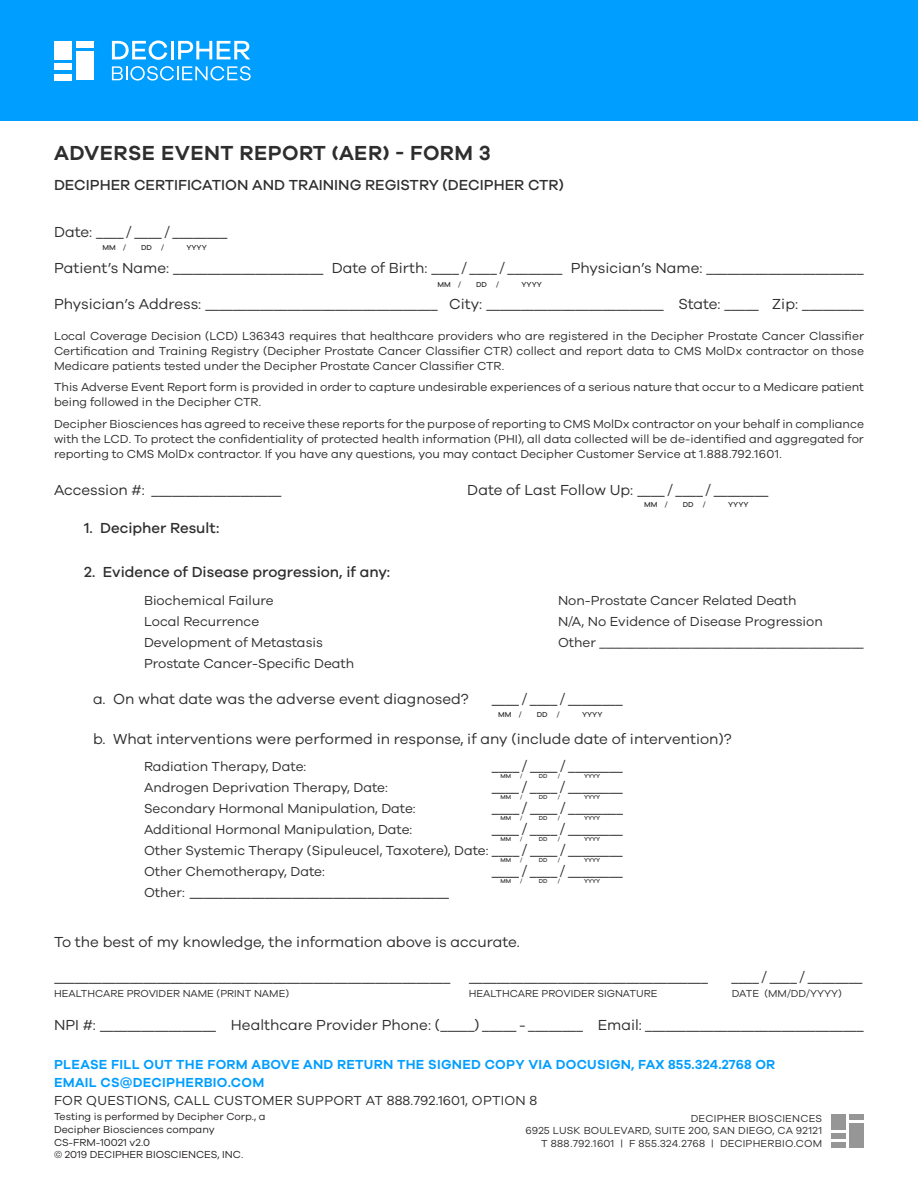
<style>
.page{position:relative;width:918px;height:1188px;background:#fff}
.page>*{position:absolute;margin:0;border:0;box-sizing:border-box;transform-origin:0 0}
.t1{font:600 21px "Galano Grotesque";letter-spacing:.02em;color:#2e2e2e}
.t2{font:15px "Galano Grotesque";color:#2e2e2e}
.t3{font:500 15px "Galano Grotesque";color:#2e2e2e}
.t4{font:13.5px "Galano Grotesque";color:#2e2e2e}
.t5{font:600 13.5px "Galano Grotesque";letter-spacing:.02em;color:#009eff}
.t6{font:13.5px "Galano Grotesque";letter-spacing:.02em;color:#2e2e2e}
.t7{font:12px/15px "Galano Grotesque";color:#2e2e2e;text-align:justify}
.t8{font:10.5px/12.6px "Galano Grotesque";letter-spacing:.01em;color:#2e2e2e;text-align:right}
.t9{font:10.5px/12.6px "Galano Grotesque";color:#231f20}
.t10{font:500 7.5px "Galano Grotesque";color:#2e2e2e}
.t11{font:500 6px "Galano Grotesque";color:#2e2e2e}
.s1{font-size:15px}
.s2{font-size:13.5px}
</style>
<div class="page">
<div style="left:0;top:0;width:918px;height:122px;background:#009eff"></div>
<hr style="left:171px;top:41px;width:3px;height:18px;background:#fff">
<svg style="left:178px;top:41px;width:72px;height:18px"></svg>
<svg style="left:112px;top:66px;width:139px;height:15px"></svg>
<div style="left:54px;top:41px;width:18px;height:18px;background:#fff"></div>
<div style="left:54px;top:74px;width:18px;height:6px;background:#fff"></div>
<div style="left:54px;top:64px;width:18px;height:6px;background:#fff"></div>
<div style="left:76px;top:41px;width:17px;height:6px;background:#fff"></div>
<div style="left:76px;top:51px;width:17px;height:29px;background:#fff"></div>
<svg style="left:112px;top:41px;width:55px;height:19px"></svg>
<div style="left:831px;top:1114px;width:15px;height:16px;background:#969696"></div>
<div style="left:831px;top:1142px;width:15px;height:6px;background:#969696"></div>
<div style="left:831px;top:1134px;width:15px;height:5px;background:#969696"></div>
<div style="left:849px;top:1114px;width:15px;height:6px;background:#969696"></div>
<div style="left:849px;top:1123px;width:15px;height:24px;background:#969696"></div>
<p class="t1" style="left:54px;top:140px;width:438px">ADVERSE EVENT REPORT (AER) - FORM 3</p>
<p class="t3" style="left:54px;top:176px;width:511px">DECIPHER CERTIFICATION AND TRAINING REGISTRY (DECIPHER CTR)</p>
<p class="t2" style="left:54px;top:223px;width:175px">Date: ____ / ____ / ________</p>
<p class="t2" style="left:54px;top:259px;width:811px">Patient’s Name: ______________________ Date of Birth: ____ / ____ / ________ Physician’s Name: _______________________</p>
<p class="t2" style="left:54px;top:295px;width:812px">Physician’s Address: __________________________________ City: __________________________ State: _____ Zip: _________</p>
<p class="t10" style="left:102px;top:243px;width:25px">MM /</p>
<p class="t10" style="left:141px;top:243px;width:25px">DD /</p>
<p class="t10" style="left:186px;top:243px;width:22px">YYYY</p>
<p class="t10" style="left:438px;top:280px;width:25px">MM /</p>
<p class="t10" style="left:476px;top:280px;width:25px">DD /</p>
<p class="t10" style="left:521px;top:280px;width:22px">YYYY</p>
<p class="t7" style="left:54px;top:328px;width:812px">Local Coverage Decision (LCD) L36343 requires that healthcare providers who are registered in the Decipher Prostate Cancer Classifier Certification and Training Registry (Decipher Prostate Cancer Classifier CTR) collect and report data to CMS MolDx contractor on those Medicare patients tested under the Decipher Prostate Cancer Classifier CTR.</p>
<p class="t7" style="left:54px;top:380px;width:812px">This Adverse Event Report form is provided in order to capture undesirable experiences of a serious nature that occur to a Medicare patient being followed in the Decipher CTR.</p>
<p class="t7" style="left:54px;top:416px;width:812px">Decipher Biosciences has agreed to receive these reports for the purpose of reporting to CMS MolDx contractor on your behalf in compliance with the LCD. To protect the confidentiality of protected health information (PHI), all data collected will be de-identified and aggregated for reporting to CMS MolDx contractor. If you have any questions, you may contact Decipher Customer Service at 1.888.792.1601.</p>
<p class="t2" style="left:54px;top:481px;width:229px">Accession #: ___________________</p>
<p class="t2" style="left:467px;top:481px;width:303px">Date of Last Follow Up: ____ / ____ / ________</p>
<p class="t3" style="left:84px;top:519px;width:137px">1. Decipher Result:</p>
<p class="t3" style="left:84px;top:562px;width:308px">2. Evidence of Disease progression, if any:</p>
<p class="t4" style="left:144px;top:592px;width:131px">Biochemical Failure</p>
<p class="t4" style="left:144px;top:613px;width:117px">Local Recurrence</p>
<p class="t4" style="left:144px;top:634px;width:180px">Development of Metastasis</p>
<p class="t4" style="left:144px;top:655px;width:212px">Prostate Cancer-Specific Death</p>
<p class="t10" style="left:644px;top:500px;width:25px">MM /</p>
<p class="t10" style="left:683px;top:500px;width:25px">DD /</p>
<p class="t10" style="left:728px;top:500px;width:22px">YYYY</p>
<p class="t4" style="left:558px;top:592px;width:240px">Non-Prostate Cancer Related Death</p>
<p class="t4" style="left:558px;top:613px;width:266px">N/A, No Evidence of Disease Progression</p>
<p class="t4" style="left:558px;top:634px;width:308px">Other ___________________________________________</p>
<p class="t2" style="left:93px;top:690px;width:377px">a. On what date was the adverse event diagnosed?</p>
<p class="t2" style="left:491px;top:690px;width:133px">____ / ____ / ________</p>
<p class="t2" style="left:93px;top:730px;width:640px">b. What interventions were performed in response, if any (include date of intervention)?</p>
<p class="t10" style="left:498px;top:710px;width:25px">MM /</p>
<p class="t10" style="left:537px;top:710px;width:25px">DD /</p>
<p class="t10" style="left:582px;top:710px;width:22px">YYYY</p>
<p class="t4" style="left:144px;top:758px;width:164px">Radiation Therapy, Date:</p>
<p class="t2" style="left:492px;top:757px;width:133px">____ / ____ / ________</p>
<p class="t4" style="left:144px;top:779px;width:245px">Androgen Deprivation Therapy, Date:</p>
<p class="t2" style="left:492px;top:778px;width:133px">____ / ____ / ________</p>
<p class="t4" style="left:144px;top:800px;width:273px">Secondary Hormonal Manipulation, Date:</p>
<p class="t2" style="left:492px;top:799px;width:133px">____ / ____ / ________</p>
<p class="t4" style="left:144px;top:821px;width:270px">Additional Hormonal Manipulation, Date:</p>
<p class="t2" style="left:491px;top:820px;width:133px">____ / ____ / ________</p>
<p class="t4" style="left:144px;top:842px;width:481px">Other Systemic Therapy (Sipuleucel, Taxotere), Date: <span class="s1">____ / ____ / ________</span></p>
<p class="t4" style="left:144px;top:863px;width:182px">Other Chemotherapy, Date:</p>
<p class="t2" style="left:491px;top:862px;width:133px">____ / ____ / ________</p>
<p class="t2" style="left:144px;top:883px;width:307px"><span class="s2">Other:</span> ______________________________________</p>
<p class="t11" style="left:501px;top:772px;width:12px">MM</p>
<p class="t11" style="left:520px;top:772px;width:4px">/</p>
<p class="t11" style="left:539px;top:772px;width:10px">DD</p>
<p class="t11" style="left:558px;top:772px;width:4px">/</p>
<p class="t11" style="left:584px;top:772px;width:18px">YYYY</p>
<p class="t11" style="left:501px;top:793px;width:12px">MM</p>
<p class="t11" style="left:520px;top:793px;width:4px">/</p>
<p class="t11" style="left:539px;top:793px;width:10px">DD</p>
<p class="t11" style="left:558px;top:793px;width:4px">/</p>
<p class="t11" style="left:584px;top:793px;width:18px">YYYY</p>
<p class="t11" style="left:501px;top:814px;width:12px">MM</p>
<p class="t11" style="left:520px;top:814px;width:4px">/</p>
<p class="t11" style="left:539px;top:814px;width:10px">DD</p>
<p class="t11" style="left:558px;top:814px;width:4px">/</p>
<p class="t11" style="left:584px;top:814px;width:18px">YYYY</p>
<p class="t11" style="left:501px;top:835px;width:12px">MM</p>
<p class="t11" style="left:520px;top:835px;width:4px">/</p>
<p class="t11" style="left:539px;top:835px;width:10px">DD</p>
<p class="t11" style="left:558px;top:835px;width:4px">/</p>
<p class="t11" style="left:584px;top:835px;width:18px">YYYY</p>
<p class="t11" style="left:501px;top:856px;width:12px">MM</p>
<p class="t11" style="left:520px;top:856px;width:4px">/</p>
<p class="t11" style="left:539px;top:856px;width:10px">DD</p>
<p class="t11" style="left:558px;top:856px;width:4px">/</p>
<p class="t11" style="left:584px;top:856px;width:18px">YYYY</p>
<p class="t11" style="left:501px;top:877px;width:12px">MM</p>
<p class="t11" style="left:520px;top:877px;width:4px">/</p>
<p class="t11" style="left:539px;top:877px;width:10px">DD</p>
<p class="t11" style="left:558px;top:877px;width:4px">/</p>
<p class="t11" style="left:584px;top:877px;width:18px">YYYY</p>
<p class="t2" style="left:54px;top:933px;width:467px">To the best of my knowledge, the information above is accurate.</p>
<p class="t2" style="left:54px;top:968px;width:656px">__________________________________________________________ ___________________________________</p>
<p class="t2" style="left:731px;top:968px;width:133px">____ / ____ / ________</p>
<p class="t2" style="left:54px;top:1016px;width:812px">NPI #: _________________ Healthcare Provider Phone: (_____) _____ - ________ Email: ________________________________</p>
<p class="t8" style="left:54px;top:987px;width:237px">HEALTHCARE PROVIDER NAME (PRINT NAME)</p>
<p class="t8" style="left:469px;top:987px;width:190px">HEALTHCARE PROVIDER SIGNATURE</p>
<p class="t8" style="left:732px;top:987px;width:112px">DATE (MM/DD/YYYY)</p>
<p class="t5" style="left:54px;top:1056px;width:723px">PLEASE FILL OUT THE FORM ABOVE AND RETURN THE SIGNED COPY VIA DOCUSIGN, FAX 855.324.2768 OR</p>
<p class="t5" style="left:54px;top:1074px;width:212px">EMAIL CS@DECIPHERBIO.COM</p>
<p class="t6" style="left:54px;top:1092px;width:485px">FOR QUESTIONS, CALL CUSTOMER SUPPORT AT 888.792.1601, OPTION 8</p>
<p class="t9" style="left:54px;top:1110px;width:213px">Testing is performed by Decipher Corp., a<br>Decipher Biosciences company</p>
<p class="t9" style="left:54px;top:1136px;width:98px">CS-FRM-10021 v2.0</p>
<p class="t9" style="left:54px;top:1148px;width:191px">© 2019 DECIPHER BIOSCIENCES, INC.</p>
<p class="t8" style="left:525px;top:1111px;width:298px">DECIPHER BIOSCIENCES<br>6925 LUSK BOULEVARD, SUITE 200, SAN DIEGO, CA 92121<br>T 888.792.1601 | F 855.324.2768 | DECIPHERBIO.COM</p>
</div>
